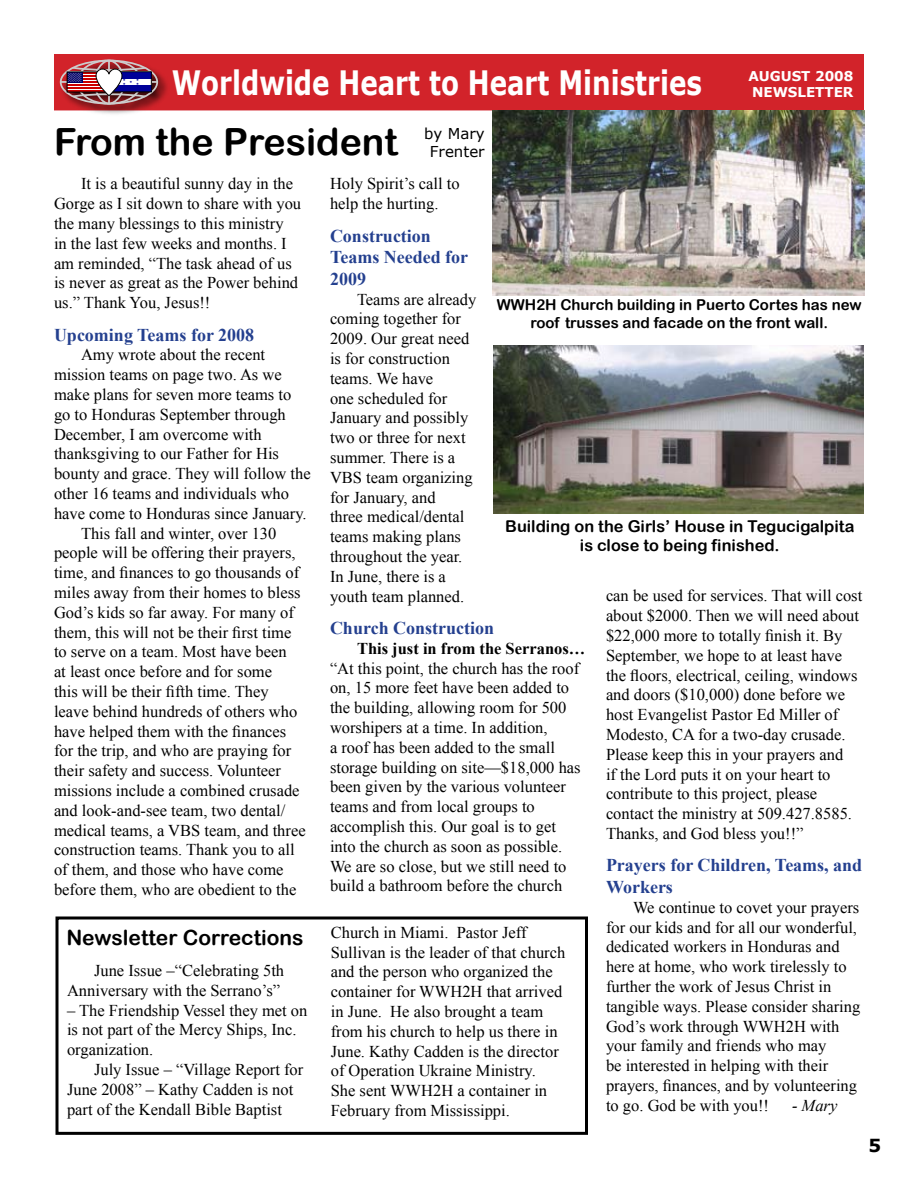
<style>
.page{position:relative;width:918px;height:1188px;background:#fff}
.page>*{position:absolute;margin:0;border:0;box-sizing:border-box;transform-origin:0 0}
.t1{font:37.5px "Arial Rounded MT Bold";color:#000}
.t2{font:700 33.6px "Verdana";color:#fff;scale:.78 1}
.t3{font:21px "Arial Rounded MT Bold";color:#000}
.t4{font:700 18px/21.6px "Times New Roman";color:#24408f}
.t5{font:16.5px/19.8px "Times New Roman";color:#000}
.t6{font:700 16.5px "Times New Roman";color:#000}
.t7{font:italic 16.5px "Times New Roman";color:#000}
.t8{font:16.35px/19.6px "Arial Rounded MT Bold";color:#000;text-align:center}
.t9{font:15px/18px "Arial Rounded MT Bold";color:#000;text-align:center}
.t10{font:15px/18px "Verdana";color:#000;text-align:center}
.t11{font:700 13.5px/16.2px "Verdana";color:#fff}
</style>
<div class="page">
<div style="left:55px;top:55px;width:808px;height:55px;background:#d2232a"></div>
<div style="left:54px;top:54px;width:810px;height:56px;border:2px solid #d2232a"></div>
<div style="left:58px;top:58px;width:113px;height:59px;background:#000;opacity:.75"></div>
<div style="left:60px;top:60px;width:98px;height:45px;border:2px solid #ccc;border-radius:50%"></div>
<hr style="left:108px;top:60px;width:2px;height:44px;background:#ccc">
<hr style="left:61px;top:81px;width:97px;height:2px;background:#ccc">
<div style="left:67px;top:72px;width:38px;height:20px;border:1px solid #000"></div>
<div style="left:111px;top:72px;width:40px;height:20px;background:#fff"></div>
<div style="left:111px;top:72px;width:40px;height:6px;background:#009"></div>
<div style="left:111px;top:85px;width:40px;height:7px;background:#009"></div>
<img style="left:492px;top:111px;width:373px;height:184px">
<img style="left:493px;top:345px;width:371px;height:169px">
<div style="left:56px;top:916px;width:532px;height:219px;border:3px solid #000"></div>
<svg style="left:68px;top:65px;width:79px;height:34px"></svg>
<h2 class="t2" style="left:172px;top:61px;width:681px">Worldwide Heart to Heart Ministries</h2>
<h1 class="t1" style="left:54px;top:119px;width:345px">From the President</h1>
<p class="t10" style="left:424px;top:124px;width:62px">by Mary<br>Frenter</p>
<p class="t5" style="left:54px;top:174px;width:249px;text-indent:27px">It is a beautiful sunny day in the<br>Gorge as I sit down to share with you the many blessings to this ministry<br>in the last few weeks and months. I am reminded, “The task ahead of us is never as great as the Power behind us.” Thank You, Jesus!!</p>
<p class="t4" style="left:54px;top:323px;width:202px">Upcoming Teams for 2008</p>
<p class="t5" style="left:81px;top:345px;width:186px">Amy wrote about the recent</p>
<p class="t5" style="left:54px;top:365px;width:229px">mission teams on page two. As we</p>
<p class="t5" style="left:54px;top:384px;width:239px">make plans for seven more teams to</p>
<p class="t5" style="left:54px;top:404px;width:233px">go to Honduras September through</p>
<p class="t5" style="left:54px;top:424px;width:209px">December, I am overcome with</p>
<p class="t5" style="left:54px;top:444px;width:227px">thanksgiving to our Father for His</p>
<p class="t5" style="left:54px;top:464px;width:258px">bounty and grace. They will follow the</p>
<p class="t5" style="left:54px;top:483px;width:237px">other 16 teams and individuals who</p>
<p class="t5" style="left:54px;top:503px;width:254px">have come to Honduras since January.</p>
<p class="t5" style="left:81px;top:523px;width:197px">This fall and winter, over 130</p>
<p class="t5" style="left:54px;top:543px;width:243px">people will be offering their prayers,</p>
<p class="t5" style="left:54px;top:563px;width:247px">time, and finances to go thousands of</p>
<p class="t5" style="left:54px;top:582px;width:248px">miles away from their homes to bless</p>
<p class="t5" style="left:54px;top:602px;width:241px">God’s kids so far away. For many of</p>
<p class="t5" style="left:54px;top:622px;width:239px">them, this will not be their first time</p>
<p class="t5" style="left:54px;top:642px;width:234px">to serve on a team. Most have been</p>
<p class="t5" style="left:54px;top:662px;width:220px">at least once before and for some</p>
<p class="t5" style="left:54px;top:681px;width:216px">this will be their fifth time. They</p>
<p class="t5" style="left:54px;top:701px;width:245px">leave behind hundreds of others who</p>
<p class="t5" style="left:54px;top:721px;width:234px">have helped them with the finances</p>
<p class="t5" style="left:54px;top:741px;width:239px">for the trip, and who are praying for</p>
<p class="t5" style="left:54px;top:761px;width:229px">their safety and success. Volunteer</p>
<p class="t5" style="left:54px;top:780px;width:247px">missions include a combined crusade</p>
<p class="t5" style="left:54px;top:800px;width:233px">and look-and-see team, two dental/</p>
<p class="t5" style="left:54px;top:820px;width:253px">medical teams, a VBS team, and three</p>
<p class="t5" style="left:54px;top:840px;width:242px">construction teams. Thank you to all</p>
<p class="t5" style="left:54px;top:860px;width:231px">of them, and those who have come</p>
<p class="t5" style="left:54px;top:879px;width:244px">before them, who are obedient to the</p>
<p class="t11" style="left:748px;top:67px;width:107px">AUGUST 2008<br>NEWSLETTER</p>
<p class="t5" style="left:330px;top:174px;width:131px">Holy Spirit’s call to help the hurting.</p>
<p class="t4" style="left:330px;top:224px;width:140px">Construction<br>Teams Needed for<br>2009</p>
<p class="t5" style="left:330px;top:289px;width:148px;text-indent:27px">Teams are already coming together for<br>2009. Our great need is for construction teams. We have<br>one scheduled for<br>January and possibly two or three for next summer. There is a<br>VBS team organizing for January, and<br>three medical/dental teams making plans throughout the year.<br>In June, there is a youth team planned.</p>
<p class="t4" style="left:330px;top:617px;width:166px">Church Construction</p>
<p class="t6" style="left:357px;top:637px;width:230px">This just in from the Serranos…</p>
<p class="t5" style="left:330px;top:658px;width:252px">“At this point, the church has the roof on, 15 more feet have been added to the building, allowing room for 500 worshipers at a time. In addition,<br>a roof has been added to the small storage building on site—$18,000 has been given by the various volunteer teams and from local groups to accomplish this. Our goal is to get into the church as soon as possible.<br>We are so close, but we still need to build a bathroom before the church</p>
<p class="t9" style="left:497px;top:296px;width:366px">WWH2H Church building in Puerto Cortes has new roof trusses and facade on the front wall.</p>
<p class="t8" style="left:505px;top:516px;width:351px">Building on the Girls’ House in Tegucigalpita is close to being finished.</p>
<p class="t5" style="left:606px;top:586px;width:258px">can be used for services. That will cost about $2000. Then we will need about $22,000 more to totally finish it. By September, we hope to at least have the floors, electrical, ceiling, windows and doors ($10,000) done before we host Evangelist Pastor Ed Miller of Modesto, CA for a two-day crusade.<br>Please keep this in your prayers and<br>if the Lord puts it on your heart to contribute to this project, please contact the ministry at 509.427.8585.<br>Thanks, and God bless you!!”</p>
<p class="t4" style="left:606px;top:854px;width:258px">Prayers for Children, Teams, and<br>Workers</p>
<p class="t5" style="left:606px;top:897px;width:256px;text-indent:27px">We continue to covet your prayers for our kids and for all our wonderful, dedicated workers in Honduras and here at home, who work tirelessly to further the work of Jesus Christ in tangible ways. Please consider sharing God’s work through WWH2H with your family and friends who may<br>be interested in helping with their prayers, finances, and by volunteering to go. God be with you!!</p>
<p class="t5" style="left:331px;top:922px;width:236px">Church in Miami. Pastor Jeff<br>Sullivan is the leader of that church and the person who organized the container for WWH2H that arrived in June. He also brought a team from his church to help us there in<br>June. Kathy Cadden is the director of Operation Ukraine Ministry.<br>She sent WWH2H a container in<br>February from Mississippi.</p>
<p class="t3" style="left:66px;top:926px;width:239px">Newsletter Corrections</p>
<p class="t5" style="left:67px;top:960px;width:219px;text-align:right">June Issue –“Celebrating 5th<br>Anniversary with the Serrano’s”</p>
<p class="t5" style="left:67px;top:1000px;width:242px">– The Friendship Vessel they met on is not part of the Mercy Ships, Inc. organization.</p>
<p class="t5" style="left:67px;top:1059px;width:238px;text-indent:27px">July Issue – “Village Report for<br>June 2008” – Kathy Cadden is not part of the Kendall Bible Baptist</p>
<p class="t7" style="left:792px;top:1094px;width:47px">- Mary</p>
</div>
